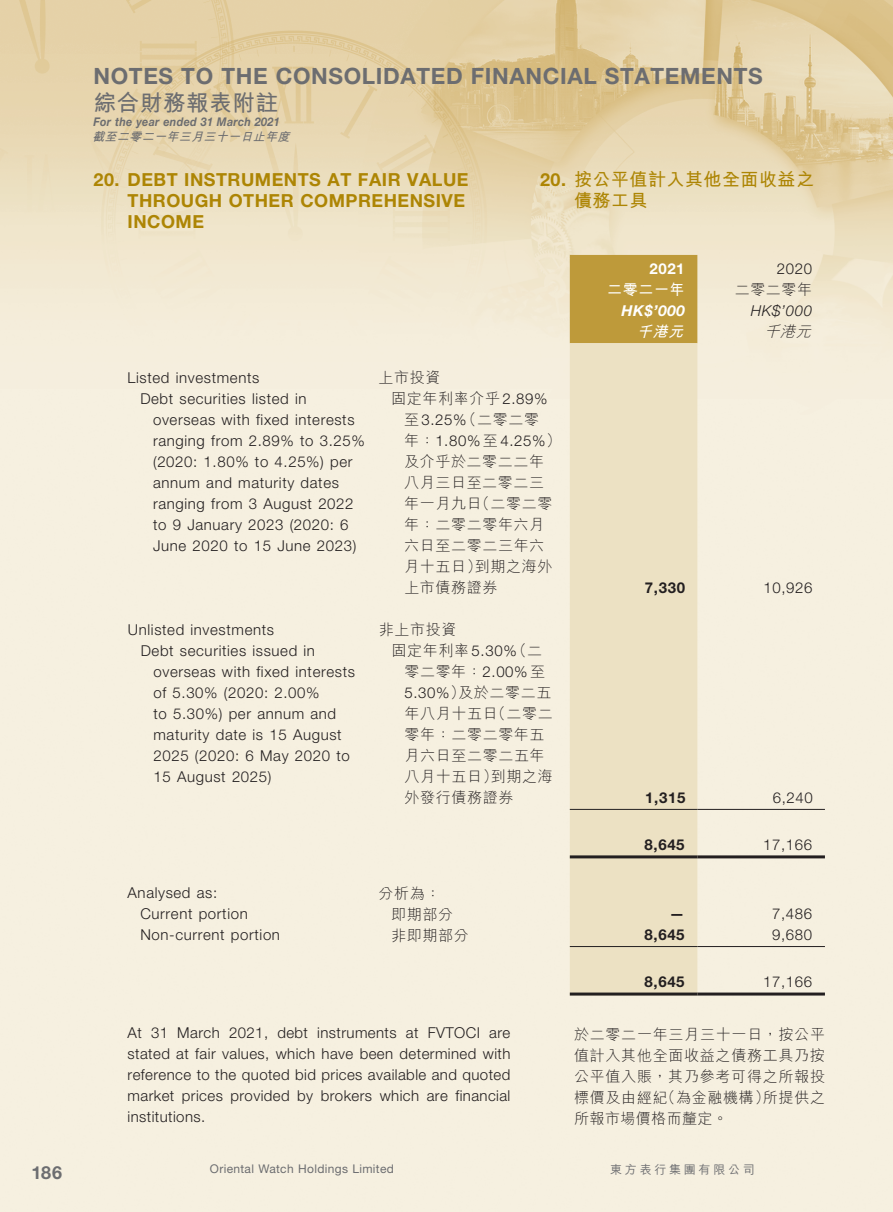
<style>
.page{position:relative;width:893px;height:1212px;background:#fff}
.page>*{position:absolute;margin:0;border:0;box-sizing:border-box;transform-origin:0 0}
.t1{font:700 22.5px "Helvetica Neue";letter-spacing:.03em;color:#6c6d70}
.t2{font:700 22.5px "M Hei HK";letter-spacing:.03em;color:#6c6d70}
.t3{font:700 18px/21px "Helvetica Neue";letter-spacing:.03em;color:#ad8504}
.t4{font:700 18px/21px "M Hei HK";letter-spacing:.03em;color:#ad8504}
.t5{font:700 18px "Helvetica Neue";color:#6c6d70}
.t6{font:300 15px/21px "Helvetica Neue";letter-spacing:.04em;color:#231f20}
.t7{font:300 15px/21px "M Hei HK";letter-spacing:.04em;color:#231f20}
.t8{font:700 15px "Helvetica Neue";letter-spacing:.04em;color:#231f20}
.t9{font:italic 700 15px "Helvetica Neue";color:#fff}
.t10{font:italic 300 15px "Helvetica Neue";color:#231f20}
.t11{font:700 15px "M Hei HK";letter-spacing:.04em;color:#fff}
.t12{font:700 15px "Helvetica Neue";color:#fff}
.t13{font:italic 700 15px "M Hei HK";color:#fff}
.t14{font:italic 300 15px "M Hei HK";color:#231f20}
.t15{font:12px "Helvetica Neue";letter-spacing:.03em;color:#6c6d70}
.t16{font:italic 700 12px "Helvetica Neue";letter-spacing:.03em;color:#6c6d70;scale:.9 1}
.t17{font:italic 700 12px "M Hei HK";color:#6c6d70}
.t18{font:500 12px "M Hei HK";letter-spacing:.23em;color:#6c6d70}
.s1{font-family:"Helvetica Neue"}
.s2{font-family:"M Hei HK"}
</style>
<div class="page">
<img style="left:0;top:0;width:893px;height:1212px">
<div style="left:570px;top:255px;width:127px;height:88px;background:#be9a3a"></div>
<div style="left:570px;top:343px;width:127px;height:649px;background:#ece1c3"></div>
<hr style="left:570px;top:809px;width:127px;height:1px;background:#231f20">
<hr style="left:697px;top:809px;width:128px;height:1px;background:#231f20">
<hr style="left:570px;top:855px;width:127px;height:3px;background:#231f20">
<hr style="left:697px;top:855px;width:128px;height:3px;background:#231f20">
<hr style="left:570px;top:946px;width:127px;height:1px;background:#231f20">
<hr style="left:697px;top:946px;width:128px;height:1px;background:#231f20">
<hr style="left:570px;top:992px;width:127px;height:3px;background:#231f20">
<hr style="left:697px;top:992px;width:128px;height:3px;background:#231f20">
<h1 class="t1" style="left:94px;top:62px;width:671px">NOTES TO THE CONSOLIDATED FINANCIAL STATEMENTS</h1>
<h1 class="t2" style="left:94px;top:86px;width:186px">綜合財務報表附註</h1>
<p class="t16" style="left:94px;top:114px;width:208px">For the year ended 31 March 2021</p>
<p class="t17" style="left:92px;top:128px;width:203px">截至二零二一年三月三十一日止年度</p>
<p class="t4" style="left:574px;top:168px;width:242px;text-indent:-34px"><span class="s1">20.</span> 按公平值計入其他全面收益之債務工具</p>
<p class="t3" style="left:128px;top:168px;width:342px;text-indent:-34px">20. DEBT INSTRUMENTS AT FAIR VALUE<br>THROUGH OTHER COMPREHENSIVE<br>INCOME</p>
<p class="t6" style="left:128px;top:367px;width:133px">Listed investments</p>
<p class="t7" style="left:378px;top:367px;width:63px">上市投資</p>
<p class="t6" style="left:153px;top:388px;width:213px;text-indent:-13px">Debt securities listed in overseas with fixed interests ranging from 2.89% to 3.25% (2020: 1.80% to 4.25%) per annum and maturity dates ranging from 3 August 2022 to 9 January 2023 (2020: 6<br>June 2020 to 15 June 2023)</p>
<p class="t7" style="left:391px;top:388px;width:158px;text-align:center">固定年利率介乎 <span class="s1">2.89%</span>至 <span class="s1">3.25%</span>（二零二零</p>
<p class="t6" style="left:404px;top:430px;width:158px"><span class="s2">年：</span>1.80% <span class="s2">至</span> 4.25%<span class="s2">）</span></p>
<p class="t7" style="left:404px;top:451px;width:150px">及介乎於二零二二年八月三日至二零二三年一月九日（二零二零年：二零二零年六月六日至二零二三年六月十五日）到期之海外上市債務證券</p>
<p class="t6" style="left:128px;top:619px;width:148px">Unlisted investments</p>
<p class="t7" style="left:379px;top:619px;width:79px">非上市投資</p>
<p class="t6" style="left:153px;top:640px;width:203px;text-indent:-13px">Debt securities issued in overseas with fixed interests of 5.30% (2020: 2.00%<br>to 5.30%) per annum and maturity date is 15 August<br>2025 (2020: 6 May 2020 to<br>15 August 2025)</p>
<p class="t7" style="left:404px;top:640px;width:150px;text-indent:-13px">固定年利率 <span class="s1">5.30%</span>（二零二零年：<span class="s1">2.00%</span> 至<br><span class="s1">5.30%</span>）及於二零二五年八月十五日（二零二零年：二零二零年五月六日至二零二五年八月十五日）到期之海外發行債務證券</p>
<p class="t12" style="left:649px;top:259px;width:37px">2021</p>
<p class="t6" style="left:777px;top:258px;width:37px">2020</p>
<p class="t11" style="left:607px;top:279px;width:79px">二零二一年</p>
<p class="t7" style="left:735px;top:278px;width:79px">二零二零年</p>
<p class="t9" style="left:621px;top:301px;width:65px">HK$’000</p>
<p class="t10" style="left:751px;top:301px;width:63px">HK$’000</p>
<p class="t13" style="left:637px;top:321px;width:53px">千港元</p>
<p class="t14" style="left:764px;top:321px;width:53px">千港元</p>
<p class="t8" style="left:645px;top:578px;width:42px">7,330</p>
<p class="t6" style="left:764px;top:577px;width:51px">10,926</p>
<p class="t8" style="left:645px;top:788px;width:42px">1,315</p>
<p class="t6" style="left:773px;top:787px;width:42px">6,240</p>
<p class="t8" style="left:645px;top:835px;width:42px">8,645</p>
<p class="t6" style="left:763px;top:833px;width:51px">17,166</p>
<p class="t6" style="left:128px;top:882px;width:91px">Analysed as:</p>
<p class="t7" style="left:378px;top:882px;width:63px">分析為：</p>
<p class="t6" style="left:140px;top:903px;width:109px">Current portion</p>
<p class="t7" style="left:391px;top:903px;width:63px">即期部分</p>
<p class="t8" style="left:670px;top:905px;width:16px">—</p>
<p class="t6" style="left:772px;top:903px;width:42px">7,486</p>
<p class="t6" style="left:140px;top:924px;width:141px">Non-current portion</p>
<p class="t7" style="left:391px;top:924px;width:79px">非即期部分</p>
<p class="t8" style="left:645px;top:926px;width:42px">8,645</p>
<p class="t6" style="left:772px;top:924px;width:42px">9,680</p>
<p class="t8" style="left:645px;top:972px;width:42px">8,645</p>
<p class="t6" style="left:763px;top:970px;width:51px">17,166</p>
<p class="t6" style="left:128px;top:1021px;width:384px;text-align:justify">At 31 March 2021, debt instruments at FVTOCI are stated at fair values, which have been determined with reference to the quoted bid prices available and quoted market prices provided by brokers which are financial institutions.</p>
<p class="t7" style="left:574px;top:1023px;width:252px;text-align:justify">於二零二一年三月三十一日，按公平值計入其他全面收益之債務工具乃按公平值入賬，其乃參考可得之所報投標價及由經紀（為金融機構）所提供之所報市場價格而釐定。</p>
<p class="t5" style="left:31px;top:1161px;width:32px">186</p>
<p class="t15" style="left:210px;top:1162px;width:186px">Oriental Watch Holdings Limited</p>
<p class="t18" style="left:610px;top:1161px;width:146px">東方表行集團有限公司</p>
</div>
